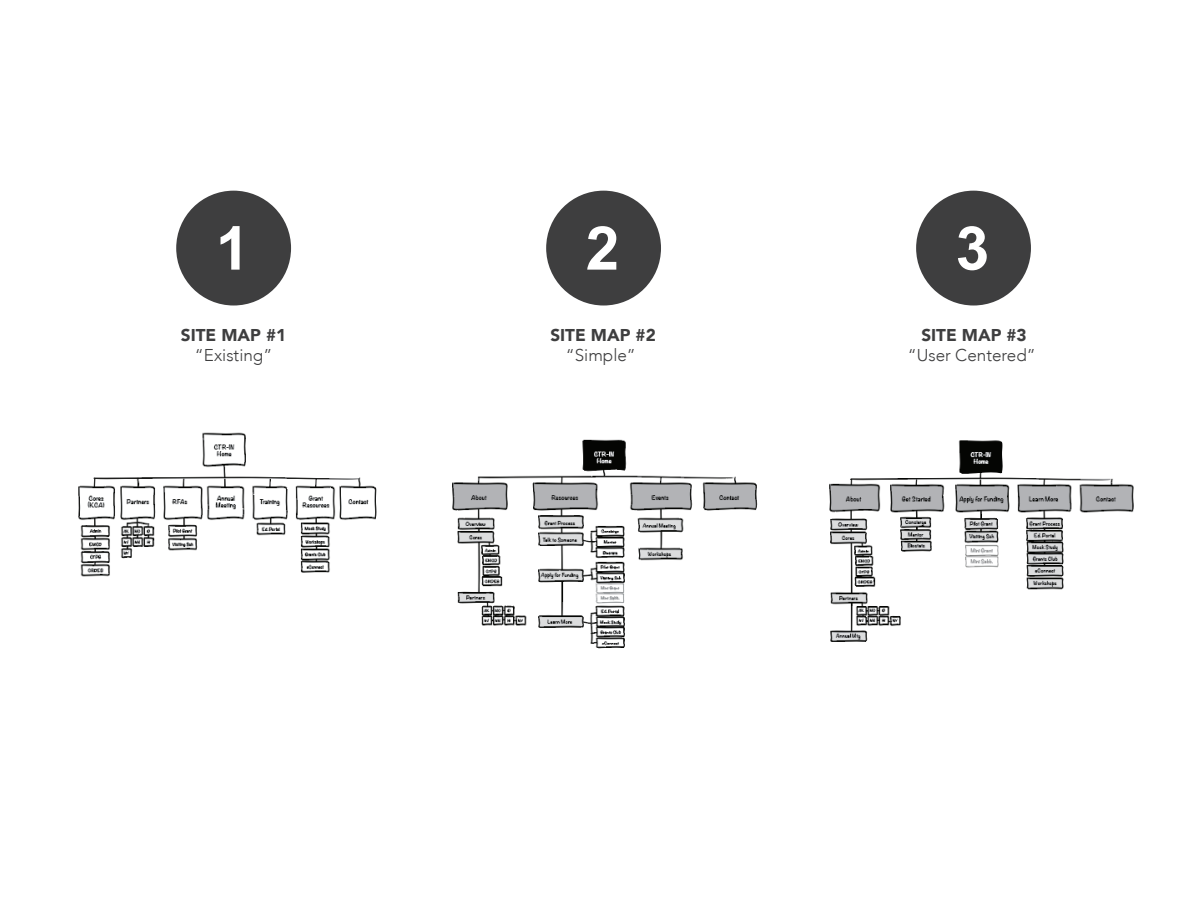
<style>
.page{position:relative;width:1188px;height:918px;background:#fff}
.page>*{position:absolute;margin:0;border:0;box-sizing:border-box;transform-origin:0 0}
.t1{font:700 60.6px "Arial";color:#fff}
.t2{font:300 17.1px "Avenir";color:#3e3e3f}
.t3{font:900 17.1px "Avenir";color:#3e3e3f}
</style>
<div class="page">
<svg style="left:176px;top:191px;width:115px;height:115px"></svg>
<svg style="left:546px;top:191px;width:115px;height:115px"></svg>
<svg style="left:916px;top:191px;width:115px;height:115px"></svg>
<img style="left:78px;top:432px;width:299px;height:145px">
<img style="left:452px;top:439px;width:306px;height:210px">
<img style="left:829px;top:440px;width:305px;height:202px">
<h1 class="t1" style="left:216px;top:208px;width:35px">1</h1>
<h1 class="t1" style="left:586px;top:208px;width:35px">2</h1>
<h1 class="t1" style="left:956px;top:208px;width:35px">3</h1>
<p class="t3" style="left:181px;top:320px;width:107px">SITE MAP #1</p>
<p class="t2" style="left:195px;top:345px;width:79px">“Existing”</p>
<p class="t3" style="left:550px;top:320px;width:107px">SITE MAP #2</p>
<p class="t2" style="left:566px;top:345px;width:72px">“Simple”</p>
<p class="t3" style="left:921px;top:320px;width:107px">SITE MAP #3</p>
<p class="t2" style="left:908px;top:345px;width:130px">“User Centered”</p>
</div>
